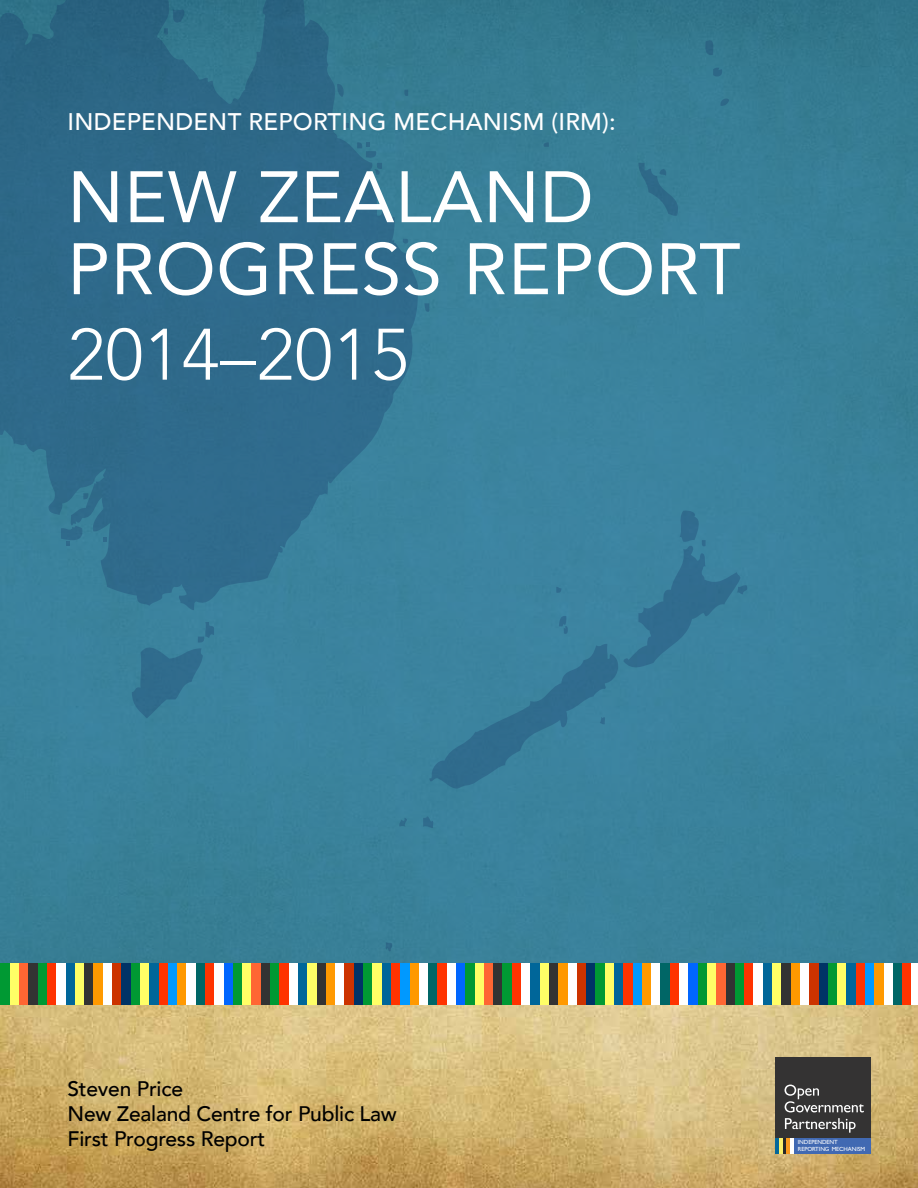
<style>
.page{position:relative;width:918px;height:1188px;background:#fff}
.page>*{position:absolute;margin:0;border:0;box-sizing:border-box;transform-origin:0 0}
.t1{font:72px/72px "Avenir";letter-spacing:.01em;color:#fff}
.t2{font:300 72px "Avenir";letter-spacing:.01em;color:#fff}
.t3{font:500 24px "Avenir";letter-spacing:.01em;color:#fff}
.t4{font:500 21px/25.2px "Avenir";letter-spacing:-.01em;color:#000}
.t5{font:6px/7.1px "Gill Sans";color:#fff}
</style>
<div class="page">
<img style="left:0;top:964px;width:918px;height:224px">
<div style="left:0;top:0;width:918px;height:964px;background:#3a819a"></div>
<svg style="left:705px;top:37px;width:10px;height:18px"></svg>
<svg style="left:713px;top:67px;width:9px;height:10px"></svg>
<svg style="left:720px;top:98px;width:9px;height:8px"></svg>
<svg style="left:544px;top:142px;width:5px;height:5px"></svg>
<svg style="left:638px;top:163px;width:40px;height:53px"></svg>
<svg style="left:425px;top:303px;width:5px;height:9px"></svg>
<svg style="left:132px;top:622px;width:82px;height:96px"></svg>
<svg style="left:423px;top:816px;width:10px;height:12px"></svg>
<svg style="left:399px;top:818px;width:8px;height:8px"></svg>
<svg style="left:386px;top:942px;width:6px;height:10px"></svg>
<svg style="left:429px;top:511px;width:318px;height:278px"></svg>
<svg style="left:0;top:0;width:418px;height:610px;fill:#2f6a8b"></svg>
<svg style="left:61px;top:526px;width:24px;height:20px"></svg>
<hr style="left:0;top:963px;width:1px;height:42px;background:#06f">
<div style="left:1px;top:963px;width:9px;height:42px;background:#093"></div>
<div style="left:10px;top:963px;width:9px;height:42px;background:#ff6"></div>
<div style="left:19px;top:963px;width:10px;height:42px;background:#f63"></div>
<div style="left:29px;top:963px;width:9px;height:42px;background:#333"></div>
<div style="left:38px;top:963px;width:9px;height:42px;background:#093"></div>
<div style="left:47px;top:963px;width:10px;height:42px;background:#f30"></div>
<div style="left:57px;top:963px;width:9px;height:42px;background:#fff"></div>
<div style="left:66px;top:963px;width:9px;height:42px;background:#069"></div>
<div style="left:75px;top:963px;width:9px;height:42px;background:#ff6"></div>
<div style="left:85px;top:963px;width:9px;height:42px;background:#333"></div>
<div style="left:94px;top:963px;width:9px;height:42px;background:#f90"></div>
<div style="left:103px;top:963px;width:9px;height:42px;background:#fff"></div>
<div style="left:112px;top:963px;width:10px;height:42px;background:#c30"></div>
<div style="left:122px;top:963px;width:9px;height:42px;background:#036"></div>
<div style="left:131px;top:963px;width:9px;height:42px;background:#093"></div>
<div style="left:140px;top:963px;width:10px;height:42px;background:#ff6"></div>
<div style="left:150px;top:963px;width:9px;height:42px;background:#069"></div>
<div style="left:159px;top:963px;width:9px;height:42px;background:#f30"></div>
<div style="left:168px;top:963px;width:9px;height:42px;background:#09f"></div>
<div style="left:177px;top:963px;width:10px;height:42px;background:#f90"></div>
<div style="left:187px;top:963px;width:9px;height:42px;background:#fff"></div>
<div style="left:196px;top:963px;width:9px;height:42px;background:#066"></div>
<div style="left:205px;top:963px;width:10px;height:42px;background:#f30"></div>
<div style="left:215px;top:963px;width:9px;height:42px;background:#fff"></div>
<div style="left:224px;top:963px;width:9px;height:42px;background:#06f"></div>
<div style="left:233px;top:963px;width:10px;height:42px;background:#093"></div>
<div style="left:243px;top:963px;width:9px;height:42px;background:#ff6"></div>
<div style="left:252px;top:963px;width:9px;height:42px;background:#f63"></div>
<div style="left:261px;top:963px;width:9px;height:42px;background:#333"></div>
<div style="left:270px;top:963px;width:10px;height:42px;background:#093"></div>
<div style="left:280px;top:963px;width:9px;height:42px;background:#f30"></div>
<div style="left:289px;top:963px;width:9px;height:42px;background:#fff"></div>
<div style="left:298px;top:963px;width:10px;height:42px;background:#069"></div>
<div style="left:308px;top:963px;width:9px;height:42px;background:#ff6"></div>
<div style="left:317px;top:963px;width:9px;height:42px;background:#333"></div>
<div style="left:326px;top:963px;width:9px;height:42px;background:#f90"></div>
<div style="left:335px;top:963px;width:10px;height:42px;background:#fff"></div>
<div style="left:345px;top:963px;width:9px;height:42px;background:#c30"></div>
<div style="left:354px;top:963px;width:9px;height:42px;background:#036"></div>
<div style="left:363px;top:963px;width:10px;height:42px;background:#093"></div>
<div style="left:373px;top:963px;width:9px;height:42px;background:#ff6"></div>
<div style="left:382px;top:963px;width:9px;height:42px;background:#069"></div>
<div style="left:391px;top:963px;width:10px;height:42px;background:#f30"></div>
<div style="left:401px;top:963px;width:9px;height:42px;background:#09f"></div>
<div style="left:410px;top:963px;width:9px;height:42px;background:#f90"></div>
<div style="left:419px;top:963px;width:9px;height:42px;background:#fff"></div>
<div style="left:428px;top:963px;width:10px;height:42px;background:#066"></div>
<div style="left:438px;top:963px;width:9px;height:42px;background:#f30"></div>
<div style="left:447px;top:963px;width:9px;height:42px;background:#fff"></div>
<div style="left:456px;top:963px;width:10px;height:42px;background:#06f"></div>
<div style="left:466px;top:963px;width:9px;height:42px;background:#093"></div>
<div style="left:475px;top:963px;width:9px;height:42px;background:#ff6"></div>
<div style="left:484px;top:963px;width:10px;height:42px;background:#f63"></div>
<div style="left:494px;top:963px;width:9px;height:42px;background:#333"></div>
<div style="left:503px;top:963px;width:9px;height:42px;background:#093"></div>
<div style="left:512px;top:963px;width:9px;height:42px;background:#f30"></div>
<div style="left:521px;top:963px;width:10px;height:42px;background:#fff"></div>
<div style="left:531px;top:963px;width:9px;height:42px;background:#069"></div>
<div style="left:540px;top:963px;width:9px;height:42px;background:#ff6"></div>
<div style="left:549px;top:963px;width:10px;height:42px;background:#333"></div>
<div style="left:559px;top:963px;width:9px;height:42px;background:#f90"></div>
<div style="left:568px;top:963px;width:9px;height:42px;background:#fff"></div>
<div style="left:577px;top:963px;width:9px;height:42px;background:#c30"></div>
<div style="left:586px;top:963px;width:10px;height:42px;background:#036"></div>
<div style="left:596px;top:963px;width:9px;height:42px;background:#093"></div>
<div style="left:605px;top:963px;width:9px;height:42px;background:#ff6"></div>
<div style="left:614px;top:963px;width:10px;height:42px;background:#069"></div>
<div style="left:624px;top:963px;width:9px;height:42px;background:#f30"></div>
<div style="left:633px;top:963px;width:9px;height:42px;background:#09f"></div>
<div style="left:642px;top:963px;width:10px;height:42px;background:#f90"></div>
<div style="left:652px;top:963px;width:9px;height:42px;background:#fff"></div>
<div style="left:661px;top:963px;width:9px;height:42px;background:#066"></div>
<div style="left:670px;top:963px;width:9px;height:42px;background:#f30"></div>
<div style="left:679px;top:963px;width:10px;height:42px;background:#fff"></div>
<div style="left:689px;top:963px;width:9px;height:42px;background:#06f"></div>
<div style="left:698px;top:963px;width:9px;height:42px;background:#093"></div>
<div style="left:707px;top:963px;width:10px;height:42px;background:#ff6"></div>
<div style="left:717px;top:963px;width:9px;height:42px;background:#f63"></div>
<div style="left:726px;top:963px;width:9px;height:42px;background:#333"></div>
<div style="left:735px;top:963px;width:9px;height:42px;background:#093"></div>
<div style="left:745px;top:963px;width:9px;height:42px;background:#f30"></div>
<div style="left:754px;top:963px;width:9px;height:42px;background:#fff"></div>
<div style="left:763px;top:963px;width:9px;height:42px;background:#069"></div>
<div style="left:772px;top:963px;width:10px;height:42px;background:#ff6"></div>
<div style="left:782px;top:963px;width:9px;height:42px;background:#333"></div>
<div style="left:791px;top:963px;width:9px;height:42px;background:#f90"></div>
<div style="left:800px;top:963px;width:10px;height:42px;background:#fff"></div>
<div style="left:810px;top:963px;width:9px;height:42px;background:#c30"></div>
<div style="left:819px;top:963px;width:9px;height:42px;background:#036"></div>
<div style="left:828px;top:963px;width:9px;height:42px;background:#093"></div>
<div style="left:837px;top:963px;width:10px;height:42px;background:#ff6"></div>
<div style="left:847px;top:963px;width:9px;height:42px;background:#069"></div>
<div style="left:856px;top:963px;width:9px;height:42px;background:#f30"></div>
<div style="left:865px;top:963px;width:10px;height:42px;background:#09f"></div>
<div style="left:875px;top:963px;width:9px;height:42px;background:#f90"></div>
<div style="left:884px;top:963px;width:9px;height:42px;background:#fff"></div>
<div style="left:893px;top:963px;width:10px;height:42px;background:#066"></div>
<div style="left:903px;top:963px;width:9px;height:42px;background:#f30"></div>
<div style="left:912px;top:963px;width:6px;height:42px;background:#fff"></div>
<div style="left:775px;top:1058px;width:96px;height:95px;background:#343333"></div>
<div style="left:794px;top:1138px;width:77px;height:15px;background:#4169b2"></div>
<svg style="left:785px;top:1085px;width:79px;height:27px"></svg>
<svg style="left:785px;top:1118px;width:71px;height:15px"></svg>
<hr style="left:779px;top:1138px;width:4px;height:15px;background:#f9ef6c">
<hr style="left:783px;top:1138px;width:3px;height:15px;background:#282828">
<hr style="left:786px;top:1138px;width:4px;height:15px;background:#f8981d">
<hr style="left:790px;top:1138px;width:4px;height:15px;background:#fff">
<hr style="left:775px;top:1138px;width:4px;height:15px;background:#04679a">
<p class="t3" style="left:68px;top:101px;width:550px">INDEPENDENT REPORTING MECHANISM (IRM):</p>
<h1 class="t1" style="left:68px;top:159px;width:675px">NEW ZEALAND<br>PROGRESS REPORT</h1>
<h1 class="t2" style="left:68px;top:312px;width:343px">2014–2015</h1>
<p class="t4" style="left:68px;top:1075px;width:331px">Steven Price<br>New Zealand Centre for Public Law<br>First Progress Report</p>
<p class="t5" style="left:798px;top:1139px;width:69px">INDEPENDENT<br>REPORTING MECHANISM</p>
</div>
